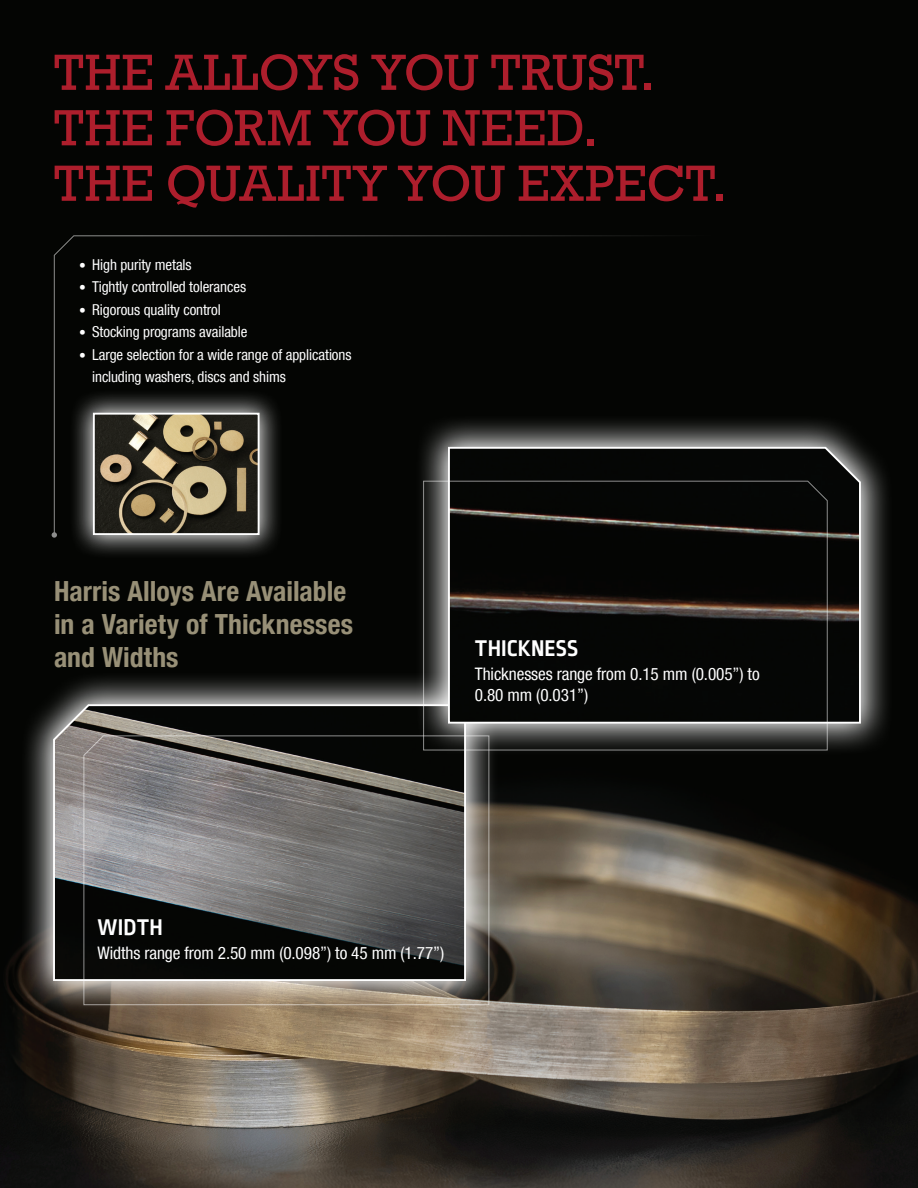
<style>
.page{position:relative;width:918px;height:1188px;background:#fff}
.page>*{position:absolute;margin:0;border:0;box-sizing:border-box;transform-origin:0 0}
.t1{font:51.75px/55.5px "Rockwell";letter-spacing:.005em;color:#ad1e2c}
.t2{font:700 condensed 27.75px/33px "Helvetica Neue LT Com";letter-spacing:.005em;color:#989077}
.t3{font:700 24px "Ropa Sans Pro";letter-spacing:.005em;color:#fff}
.t4{font:condensed 17.25px/21.8px "Helvetica Neue LT Com";letter-spacing:-.005em;color:#fff}
.t5{font:condensed 15px/22.5px "Helvetica Neue LT Com";letter-spacing:-.005em;color:#fff}
.s1{font-size:13.5px}
</style>
<div class="page">
<img style="left:0;top:0;width:918px;height:1188px">
<svg style="left:20px;top:671px;width:479px;height:343px;background:#43403a"></svg>
<svg style="left:52px;top:703px;width:363px;height:279px;background:#4b4a48"></svg>
<svg style="left:83px;top:735px;width:407px;height:270px;background:#605e5c"></svg>
<svg style="left:415px;top:414px;width:479px;height:342px;background:#2a2b29"></svg>
<svg style="left:824px;top:446px;width:38px;height:279px;background:#232321"></svg>
<svg style="left:423px;top:481px;width:405px;height:270px;background:#1d1d1b"></svg>
<svg style="left:54px;top:235px;width:770px;height:301px;background:#0c0d0b"></svg>
<svg style="left:52px;top:532px;width:5px;height:6px"></svg>
<div style="left:69px;top:388px;width:215px;height:172px;background:#fff;opacity:.9"></div>
<img style="left:96px;top:416px;width:161px;height:116px">
<div style="left:93px;top:413px;width:167px;height:122px;border:2px solid #fff"></div>
<h1 class="t1" style="left:54px;top:46px;width:674px">THE ALLOYS YOU TRUST.<br>THE FORM YOU NEED.<br>THE QUALITY YOU EXPECT.</h1>
<p class="t5" style="left:79px;top:253px;width:114px"><span class="s1">•</span> High purity metals</p>
<p class="t5" style="left:79px;top:275px;width:168px"><span class="s1">•</span> Tightly controlled tolerances</p>
<p class="t5" style="left:79px;top:298px;width:143px"><span class="s1">•</span> Rigorous quality control</p>
<p class="t5" style="left:79px;top:320px;width:170px"><span class="s1">•</span> Stocking programs available</p>
<p class="t5" style="left:92px;top:343px;width:261px;text-indent:-13px"><span class="s1">•</span> Large selection for a wide range of applications including washers, discs and shims</p>
<h2 class="t2" style="left:54px;top:575px;width:301px">Harris Alloys Are Available in a Variety of Thicknesses and Widths</h2>
<h3 class="t3" style="left:475px;top:634px;width:105px">THICKNESS</h3>
<p class="t4" style="left:475px;top:663px;width:286px">Thicknesses range from 0.15 mm (0.005”) to<br>0.80 mm (0.031”)</p>
<h3 class="t3" style="left:98px;top:914px;width:67px">WIDTH</h3>
<p class="t4" style="left:97px;top:942px;width:348px">Widths range from 2.50 mm (0.098”) to 45 mm (1.77”)</p>
</div>
